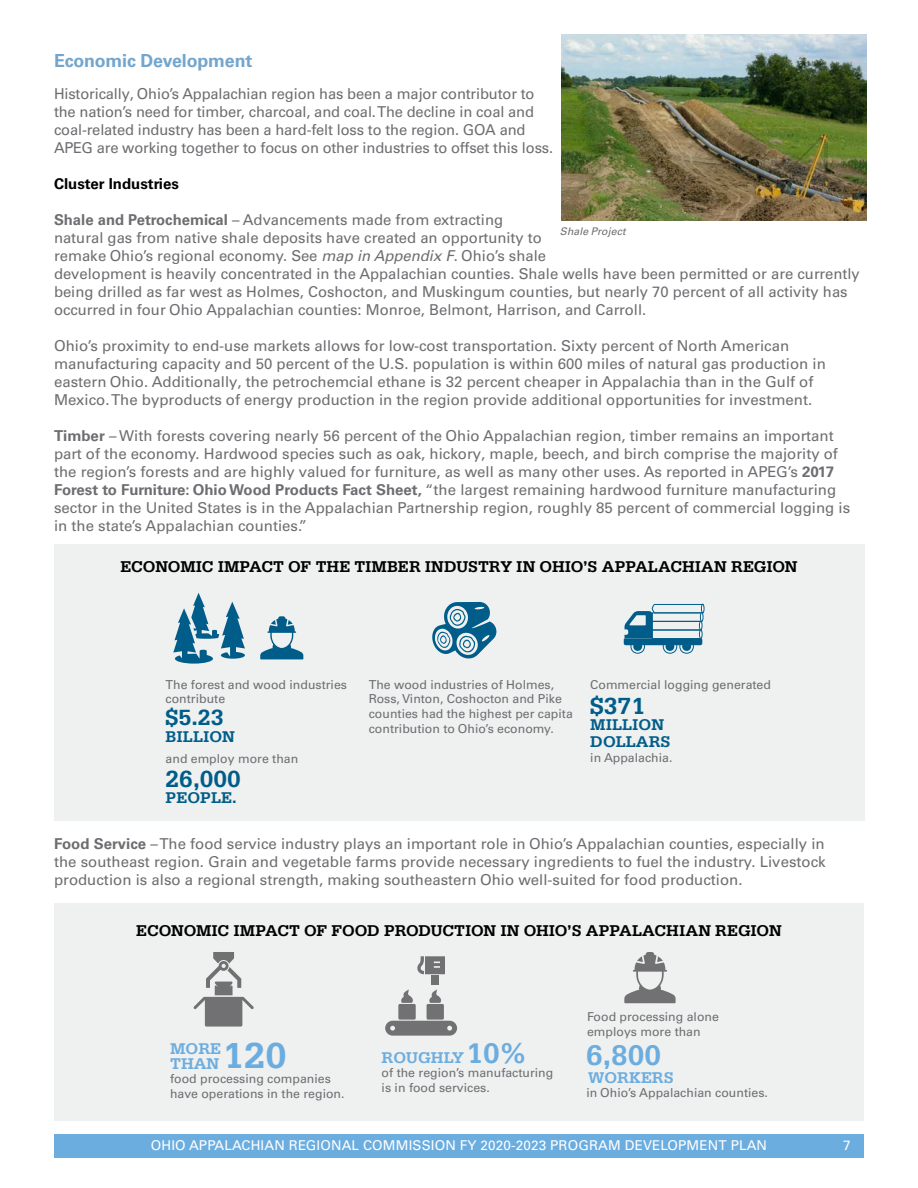
<style>
.page{position:relative;width:918px;height:1188px;background:#fff}
.page>*{position:absolute;margin:0;border:0;box-sizing:border-box;transform-origin:0 0}
.t1{font:700 38.25px "Serifa";color:#6caddf}
.t2{font:700 30px "Serifa";color:#6caddf}
.t3{font:700 24.6px "Serifa";color:#005d89}
.t4{font:700 23.25px "Serifa";color:#005d89}
.t5{font:700 18px "Univers LT Pro 65";letter-spacing:-.01em;color:#73a5cd}
.t6{font:700 16.5px "Serifa";letter-spacing:-.01em;color:#000}
.t7{font:700 16.5px/16.5px "Serifa";color:#005d89}
.t8{font:700 16.5px/15px "Serifa";color:#6caddf}
.t9{font:15px/18px "Univers LT Pro 55 Roman";color:#6d6e71}
.t10{font:700 15px "Univers LT Pro 65";color:#000}
.t11{font:13.5px "Univers LT Pro 55 Roman";letter-spacing:.01em;color:#fff}
.t12{font:12.3px/14.9px "Univers LT Pro 55 Roman";color:#6d6e71}
.t13{font:italic 10.5px "Univers LT Pro 55";letter-spacing:.005em;color:#6d6e71}
.s1{font-family:"Univers LT Pro 65";font-weight:700}
.s2{font-family:"Univers LT Pro 55";font-style:italic}
.s3{font-size:30px}
</style>
<div class="page">
<div style="left:54px;top:1134px;width:810px;height:24px;background:#6caddf"></div>
<div style="left:54px;top:544px;width:810px;height:277px;background:#eff0f0"></div>
<svg style="left:432px;top:602px;width:64px;height:57px"></svg>
<svg style="left:173px;top:593px;width:72px;height:71px"></svg>
<svg style="left:624px;top:604px;width:80px;height:50px"></svg>
<svg style="left:260px;top:616px;width:43px;height:43px"></svg>
<div style="left:54px;top:904px;width:810px;height:217px;background:#eff0f0"></div>
<svg style="left:624px;top:952px;width:52px;height:51px"></svg>
<svg style="left:193px;top:952px;width:61px;height:75px"></svg>
<div style="left:431px;top:975px;width:8px;height:10px;background:#717073"></div>
<svg style="left:385px;top:1021px;width:72px;height:15px"></svg>
<svg style="left:401px;top:989px;width:12px;height:14px"></svg>
<div style="left:398px;top:1004px;width:18px;height:16px;background:#717073"></div>
<svg style="left:429px;top:989px;width:12px;height:14px"></svg>
<div style="left:427px;top:1004px;width:17px;height:16px;background:#717073"></div>
<svg style="left:417px;top:956px;width:28px;height:19px"></svg>
<img style="left:562px;top:34px;width:304px;height:187px">
<p class="t5" style="left:54px;top:50px;width:200px">Economic Development</p>
<p class="t9" style="left:54px;top:84px;width:501px">Historically, Ohio’s Appalachian region has been a major contributor to the nation’s need for timber, charcoal, and coal. The decline in coal and coal-related industry has been a hard-felt loss to the region. GOA and APEG are working together to focus on other industries to offset this loss.</p>
<p class="t10" style="left:54px;top:174px;width:126px">Cluster Industries</p>
<p class="t9" style="left:54px;top:210px;width:807px"><span class="s1">Shale and Petrochemical</span> – Advancements made from extracting<br>natural gas from native shale deposits have created an opportunity to<br>remake Ohio’s regional economy. See <span class="s2">map in Appendix F</span>. Ohio’s shale<br>development is heavily concentrated in the Appalachian counties. Shale wells have been permitted or are currently being drilled as far west as Holmes, Coshocton, and Muskingum counties, but nearly 70 percent of all activity has occurred in four Ohio Appalachian counties: Monroe, Belmont, Harrison, and Carroll.</p>
<p class="t9" style="left:54px;top:336px;width:773px">Ohio’s proximity to end-use markets allows for low-cost transportation. Sixty percent of North American manufacturing capacity and 50 percent of the U.S. population is within 600 miles of natural gas production in eastern Ohio. Additionally, the petrochemcial ethane is 32 percent cheaper in Appalachia than in the Gulf of Mexico. The byproducts of energy production in the region provide additional opportunities for investment.</p>
<p class="t9" style="left:54px;top:426px;width:798px"><span class="s1">Timber</span> – With forests covering nearly 56 percent of the Ohio Appalachian region, timber remains an important part of the economy. Hardwood species such as oak, hickory, maple, beech, and birch comprise the majority of the region’s forests and are highly valued for furniture, as well as many other uses. As reported in APEG’s <span class="s1">2017<br>Forest to Furniture: Ohio Wood Products Fact Sheet,</span> “the largest remaining hardwood furniture manufacturing sector in the United States is in the Appalachian Partnership region, roughly 85 percent of commercial logging is in the state’s Appalachian counties.”</p>
<p class="t6" style="left:120px;top:557px;width:679px">ECONOMIC IMPACT OF THE TIMBER INDUSTRY IN OHIO’S APPALACHIAN REGION</p>
<p class="t13" style="left:560px;top:225px;width:67px">Shale Project</p>
<p class="t12" style="left:166px;top:677px;width:183px">The forest and wood industries contribute</p>
<h3 class="t4" style="left:166px;top:704px;width:60px">$5.23</h3>
<p class="t7" style="left:166px;top:728px;width:71px">BILLION</p>
<p class="t12" style="left:166px;top:752px;width:134px">and employ more than</p>
<h3 class="t3" style="left:166px;top:764px;width:77px">26,000</h3>
<p class="t7" style="left:166px;top:789px;width:73px">PEOPLE.</p>
<p class="t12" style="left:369px;top:677px;width:206px">The wood industries of Holmes, Ross, Vinton, Coshocton and Pike counties had the highest per capita contribution to Ohio’s economy.</p>
<p class="t12" style="left:590px;top:678px;width:182px">Commercial logging generated</p>
<h3 class="t3" style="left:590px;top:691px;width:56px">$371</h3>
<p class="t7" style="left:590px;top:717px;width:82px">MILLION<br>DOLLARS</p>
<p class="t12" style="left:590px;top:750px;width:84px">in Appalachia.</p>
<p class="t9" style="left:54px;top:834px;width:773px;text-align:justify"><span class="s1">Food Service</span> – The food service industry plays an important role in Ohio’s Appalachian counties, especially in the southeast region. Grain and vegetable farms provide necessary ingredients to fuel the industry. Livestock production is also a regional strength, making southeastern Ohio well-suited for food production.</p>
<p class="t6" style="left:136px;top:921px;width:647px">ECONOMIC IMPACT OF FOOD PRODUCTION IN OHIO’S APPALACHIAN REGION</p>
<p class="t12" style="left:587px;top:1010px;width:133px">Food processing alone employs more than</p>
<h1 class="t1" style="left:223px;top:1033px;width:65px">120</h1>
<h2 class="t2" style="left:586px;top:1038px;width:77px">6,800</h2>
<p class="t8" style="left:588px;top:1070px;width:87px">WORKERS</p>
<p class="t12" style="left:587px;top:1085px;width:183px">in Ohio’s Appalachian counties.</p>
<p class="t8" style="left:382px;top:1050px;width:146px">ROUGHLY<span class="s3">10%</span></p>
<p class="t12" style="left:382px;top:1066px;width:173px">of the region’s manufacturing is in food services.</p>
<p class="t8" style="left:170px;top:1041px;width:53px">MORE<br>THAN</p>
<p class="t12" style="left:170px;top:1072px;width:176px">food processing companies have operations in the region.</p>
<p class="t11" style="left:151px;top:1137px;width:618px">OHIO APPALACHIAN REGIONAL COMMISSION FY 2020-2023 PROGRAM DEVELOPMENT PLAN</p>
<p class="t11" style="left:843px;top:1137px;width:9px">7</p>
</div>
